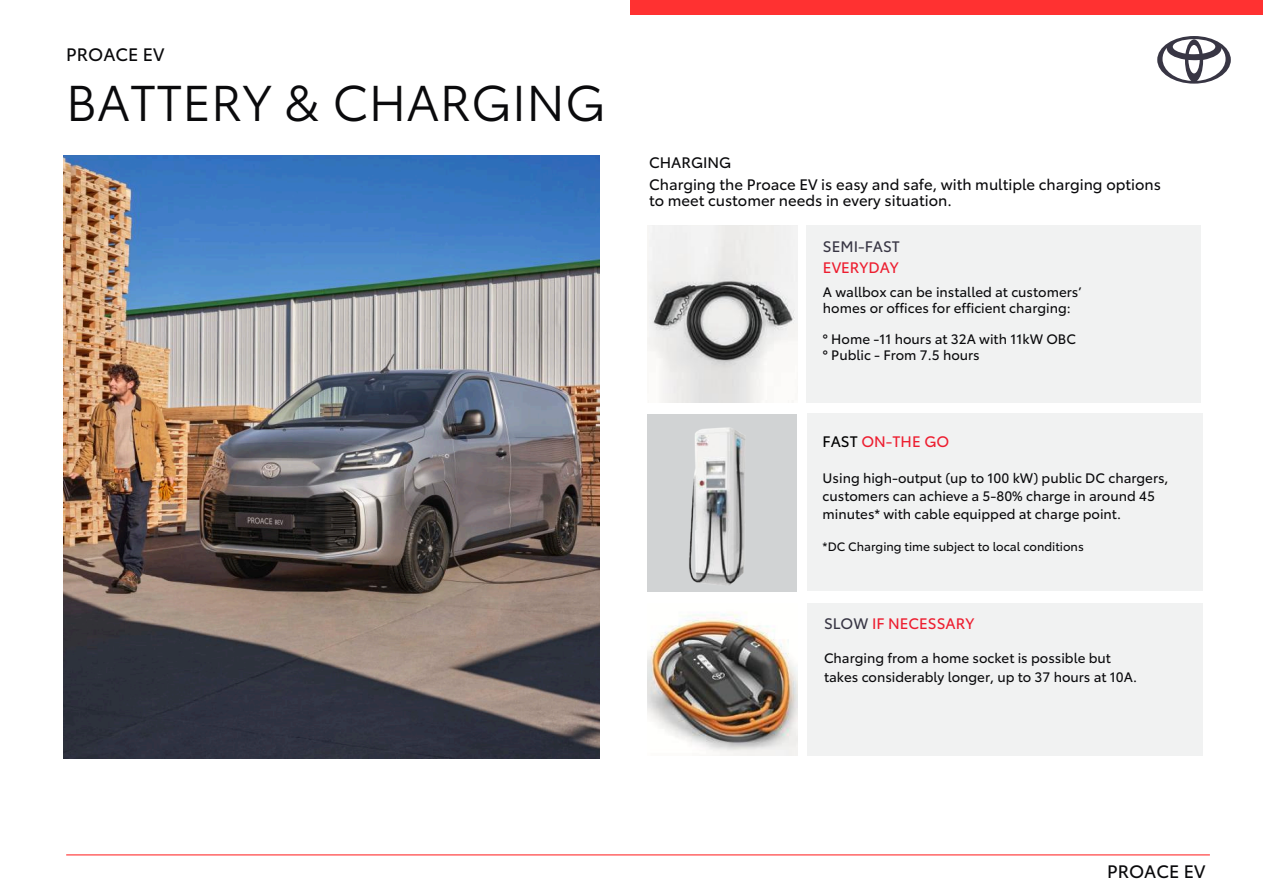
<style>
.page{position:relative;width:1263px;height:894px;background:#fff}
.page>*{position:absolute;margin:0;border:0;box-sizing:border-box;transform-origin:0 0}
.t1{font:49.5px "Toyota Type";letter-spacing:.005em;color:#0a0a0c}
.t2{font:17.85px "Toyota Type";color:#0a0a0c}
.t3{font:17.7px "Toyota Type";color:#0a0a0c}
.t4{font:15px/21.3px "Toyota Type";color:#0a0a0c}
.t5{font:15px "Toyota Type";color:#ed1e30}
.t6{font:15px/21.3px "Toyota Type";color:#383644}
.t7{font:13.5px/18px "Toyota Type";color:#0a0a0c}
.t8{font:12px "Toyota Type";color:#0a0a0c}
.s1{color:#ed1e30}
.s2{color:#000}
.s3{color:#383644}
</style>
<div class="page">
<img style="left:648px;top:225px;width:149px;height:177px">
<div style="left:648px;top:414px;width:149px;height:177px;background:#d1d3d4"></div>
<div style="left:630px;top:0;width:633px;height:15px;background:#ff3131"></div>
<svg style="left:1157px;top:36px;width:74px;height:48px"></svg>
<img style="left:689px;top:427px;width:56px;height:158px">
<div style="left:806px;top:225px;width:395px;height:177px;background:#f1f2f2"></div>
<div style="left:808px;top:414px;width:394px;height:176px;background:#f1f2f2"></div>
<div style="left:808px;top:603px;width:394px;height:152px;background:#f1f2f2"></div>
<img style="left:648px;top:612px;width:149px;height:142px">
<img style="left:64px;top:155px;width:535px;height:603px">
<hr style="left:66px;top:854px;width:1144px;height:1px;background:#ff3131">
<p class="t2" style="left:66px;top:40px;width:100px">PROACE EV</p>
<p class="t1" style="left:66px;top:63px;width:541px">BATTERY &amp; CHARGING</p>
<h5 class="t4" style="left:649px;top:151px;width:513px">CHARGING<br>Charging the Proace EV is easy and safe, with multiple charging options</h5>
<h5 class="t4" style="left:649px;top:189px;width:304px">to meet customer needs in every situation.</h5>
<h3 class="t6" style="left:823px;top:234px;width:78px">SEMI-FAST<br><span class="s1">EVERYDAY</span></h3>
<h5 class="t7" style="left:823px;top:283px;width:260px;line-height:15.8px">A wallbox can be installed at customers’ homes or offices for efficient charging:</h5>
<p class="t7" style="left:823px;top:329px;width:255px">° Home -11 hours at 32A with 11kW OBC</p>
<h3 class="t7" style="left:823px;top:345px;width:158px">° Public - From 7.5 hours</h3>
<h5 class="t5" style="left:823px;top:429px;width:128px"><span class="s2">FAST</span> ON-THE GO</h5>
<h2 class="t7" style="left:823px;top:468px;width:347px">Using high-output (up to 100 kW) public DC chargers, customers can achieve a 5-80% charge in around 45 minutes* with cable equipped at charge point.</h2>
<p class="t8" style="left:823px;top:537px;width:263px">*DC Charging time subject to local conditions</p>
<h3 class="t5" style="left:824px;top:611px;width:152px"><span class="s3">SLOW</span> IF NECESSARY</h3>
<h5 class="t7" style="left:824px;top:647px;width:315px;line-height:19.2px">Charging from a home socket is possible but takes considerably longer, up to 37 hours at 10A.</h5>
<p class="t3" style="left:1107px;top:857px;width:100px">PROACE EV</p>
</div>
